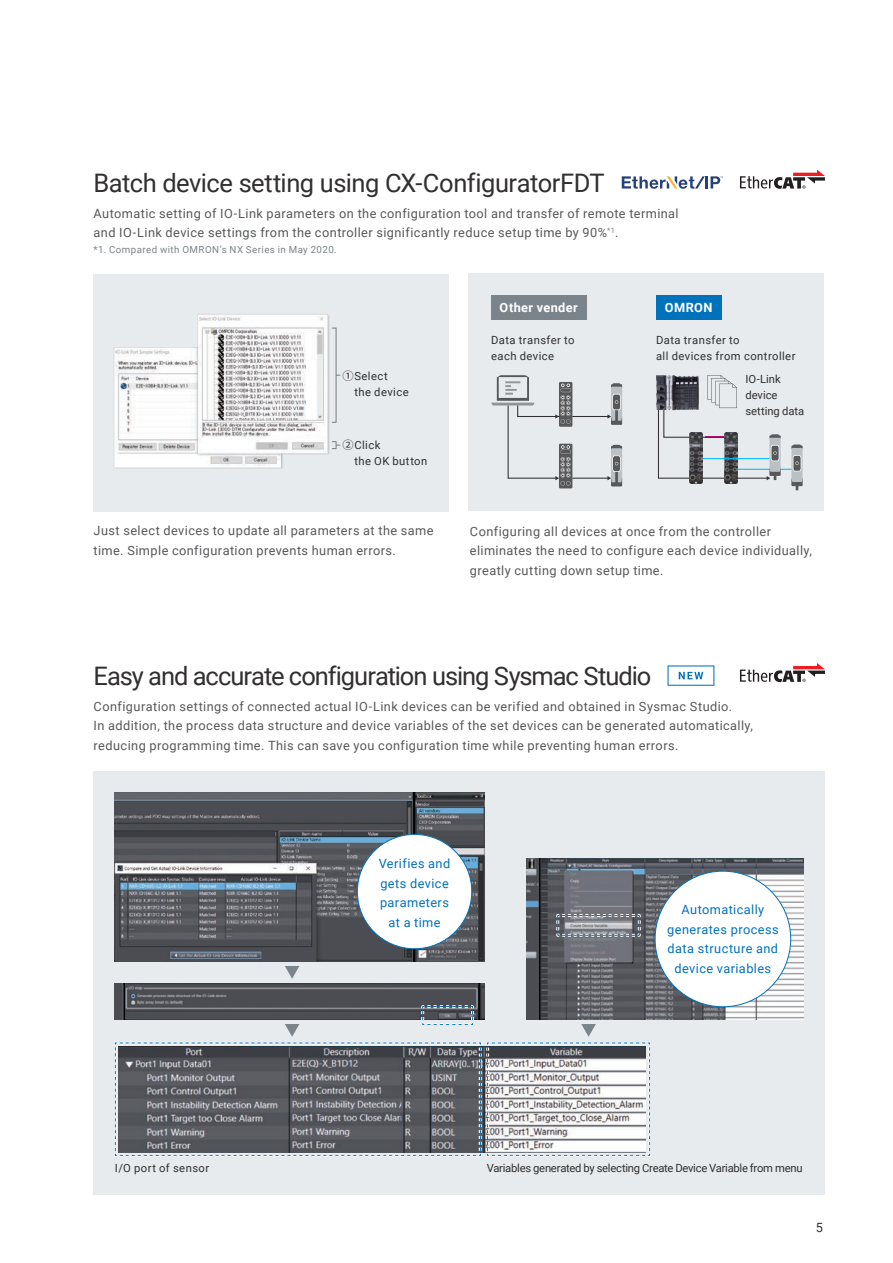
<style>
.page{position:relative;width:893px;height:1263px;background:#fff}
.page>*{position:absolute;margin:0;border:0;box-sizing:border-box;transform-origin:0 0}
.t1{font:25.5px "Roboto";letter-spacing:-.035em;color:#312f30}
.t2{font:12.75px/19.5px "Roboto";letter-spacing:.035em;color:#57585a}
.t3{font:12.75px/19.5px "Roboto";letter-spacing:.035em;color:#0072bc;text-align:center}
.t4{font:700 12.75px "Roboto";letter-spacing:.035em;color:#fff}
.t5{font:12.75px "Roboto";color:#312f30}
.t6{font:11.25px/15.8px "Roboto";letter-spacing:.03em;color:#312f30}
.t7{font:11.25px "Roboto";letter-spacing:-.02em;color:#312f30}
.t8{font:11.25px/15.8px "Roboto";color:#312f30}
.t9{font:9.75px "Roboto";letter-spacing:.045em;color:#7b848a}
.s1{font-family:"Source Han Sans"}
</style>
<div class="page">
<div style="left:468px;top:273px;width:355px;height:238px;background:#e7ebed"></div>
<div style="left:94px;top:274px;width:355px;height:237px;background:#e7ebed"></div>
<div style="left:94px;top:771px;width:731px;height:424px;background:#e7ebed"></div>
<svg style="left:740px;top:170px;width:85px;height:19px"></svg>
<svg style="left:622px;top:176px;width:101px;height:13px"></svg>
<div style="left:611px;top:446px;width:11px;height:40px;background:#bac0c4"></div>
<svg style="left:611px;top:445px;width:11px;height:4px"></svg>
<div style="left:611px;top:384px;width:11px;height:41px;background:#bac0c4"></div>
<svg style="left:611px;top:383px;width:11px;height:5px"></svg>
<hr style="left:736px;top:469px;width:60px;height:1px;background:#00baf1">
<img style="left:526px;top:858px;width:278px;height:162px">
<img style="left:115px;top:983px;width:370px;height:21px">
<svg style="left:555px;top:912px;width:87px;height:26px;background:#878d96"></svg>
<img style="left:115px;top:792px;width:370px;height:170px">
<div style="left:331px;top:328px;width:6px;height:95px;border:1px solid #7b848a"></div>
<div style="left:331px;top:441px;width:6px;height:8px;border:1px solid #7b848a"></div>
<svg style="left:740px;top:663px;width:85px;height:19px"></svg>
<svg style="left:667px;top:665px;width:47px;height:21px"></svg>
<img style="left:656px;top:375px;width:1px;height:35px">
<img style="left:725px;top:480px;width:13px;height:3px">
<img style="left:690px;top:480px;width:13px;height:3px">
<svg style="left:657px;top:375px;width:124px;height:105px"></svg>
<div style="left:791px;top:446px;width:11px;height:40px;background:#bac0c4"></div>
<svg style="left:791px;top:477px;width:11px;height:13px"></svg>
<svg style="left:791px;top:444px;width:11px;height:5px"></svg>
<svg style="left:793px;top:455px;width:8px;height:16px"></svg>
<div style="left:491px;top:295px;width:95px;height:24px;background:#7b848a"></div>
<div style="left:656px;top:295px;width:65px;height:24px;background:#0072bc"></div>
<hr style="left:572px;top:416px;width:36px;height:1px;background:#312f30">
<svg style="left:607px;top:394px;width:15px;height:31px"></svg>
<hr style="left:572px;top:478px;width:36px;height:1px;background:#312f30">
<svg style="left:607px;top:455px;width:15px;height:31px"></svg>
<svg style="left:491px;top:375px;width:81px;height:113px"></svg>
<div style="left:655px;top:871px;width:136px;height:136px;background:#fff;border-radius:50%"></div>
<div style="left:357px;top:834px;width:115px;height:115px;background:#fff;border-radius:50%"></div>
<svg style="left:285px;top:966px;width:14px;height:13px"></svg>
<svg style="left:114px;top:1004px;width:538px;height:153px"></svg>
<img style="left:114px;top:314px;width:215px;height:155px">
<h1 class="t1" style="left:94px;top:165px;width:512px">Batch device setting using CX-ConfiguratorFDT</h1>
<p class="t2" style="left:94px;top:203px;width:587px">Automatic setting of IO-Link parameters on the configuration tool and transfer of remote terminal and IO-Link device settings from the controller significantly reduce setup time by 90%<sup>*1</sup>.</p>
<p class="t9" style="left:94px;top:242px;width:245px">*1. Compared with OMRON’s NX Series in May 2020.</p>
<p class="t6" style="left:354px;top:367px;width:56px;text-indent:-12px"><span class="s1">➀</span>Select<br>the device</p>
<p class="t6" style="left:354px;top:437px;width:74px;text-indent:-12px"><span class="s1">➁</span>Click<br>the OK button</p>
<p class="t2" style="left:94px;top:521px;width:342px">Just select devices to update all parameters at the same time. Simple configuration prevents human errors.</p>
<p class="t4" style="left:500px;top:298px;width:80px">Other vender</p>
<p class="t4" style="left:665px;top:298px;width:49px">OMRON</p>
<p class="t6" style="left:491px;top:332px;width:85px">Data transfer to each device</p>
<p class="t6" style="left:656px;top:332px;width:141px">Data transfer to<br>all devices from controller</p>
<p class="t8" style="left:745px;top:371px;width:60px">IO-Link device setting data</p>
<p class="t2" style="left:470px;top:521px;width:344px">Configuring all devices at once from the controller eliminates the need to configure each device individually, greatly cutting down setup time.</p>
<h1 class="t1" style="left:94px;top:658px;width:559px">Easy and accurate configuration using Sysmac Studio</h1>
<p class="t2" style="left:94px;top:696px;width:661px">Configuration settings of connected actual IO-Link devices can be verified and obtained in Sysmac Studio.<br>In addition, the process data structure and device variables of the set devices can be generated automatically, reducing programming time. This can save you configuration time while preventing human errors.</p>
<p class="t6" style="left:115px;top:1159px;width:96px">I/O port of sensor</p>
<p class="t3" style="left:379px;top:853px;width:73px">Verifies and gets device parameters at a time</p>
<p class="t3" style="left:667px;top:899px;width:113px">Automatically generates process data structure and device variables</p>
<p class="t7" style="left:487px;top:1160px;width:317px">Variables generated by selecting Create Device Variable from menu</p>
<p class="t5" style="left:816px;top:1219px;width:9px">5</p>
</div>
